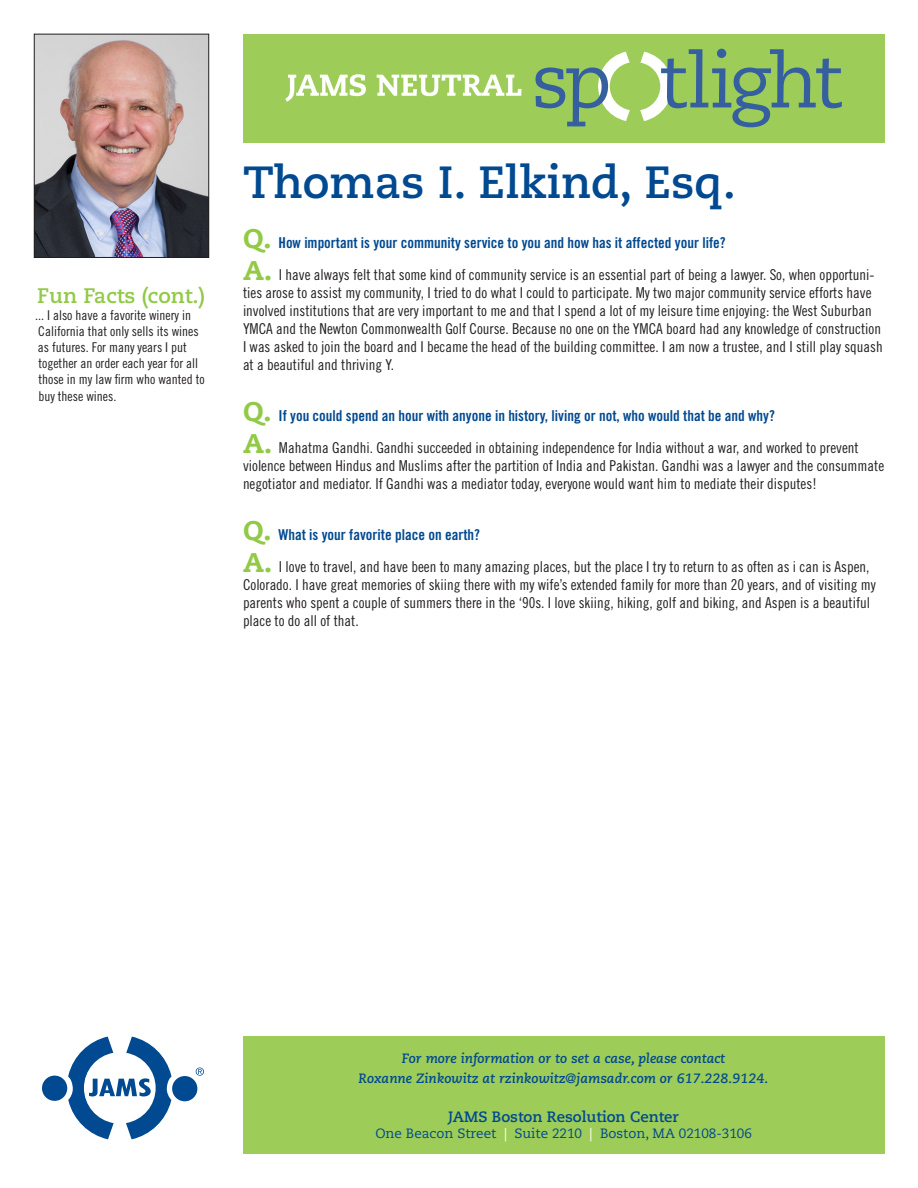
<style>
.page{position:relative;width:918px;height:1188px;background:#fff}
.page>*{position:absolute;margin:0;border:0;box-sizing:border-box;transform-origin:0 0}
.t1{font:700 45px "Caecilia LT Std";color:#014990}
.t2{font:700 21px "Caecilia LT Std";color:#92c947}
.t3{font:15px/18px "Trade Gothic LT Std Cn 18";color:#231f20}
.t4{font:15px "Trade Gothic LT Std Bd Cn 20";color:#014990}
.t5{font:700 15px "Caecilia LT Std";color:#014990}
.t6{font:13.5px/16.2px "Trade Gothic LT Std Cn 18";color:#231f20}
.t7{font:italic 700 13.5px/19.8px "Caecilia LT Std";color:#014990;text-align:center}
.t8{font:13.5px "Caecilia LT Std";color:#014990}
.s1{font-family:"Caecilia LT Std";font-weight:800;font-size:27px;color:#92c947}
.s2{color:#fff}
</style>
<div class="page">
<div style="left:243px;top:34px;width:641px;height:108px;background:#9dcd58"></div>
<svg style="left:535px;top:49px;width:307px;height:78px"></svg>
<svg style="left:285px;top:74px;width:237px;height:28px"></svg>
<img style="left:36px;top:36px;width:171px;height:220px">
<div style="left:34px;top:34px;width:175px;height:224px;border:1px solid #231f20"></div>
<svg style="left:196px;top:1068px;width:8px;height:8px"></svg>
<div style="left:42px;top:1076px;width:25px;height:25px;background:#014990;border-radius:50%"></div>
<svg style="left:68px;top:1037px;width:104px;height:102px"></svg>
<div style="left:172px;top:1076px;width:25px;height:25px;background:#014990;border-radius:50%"></div>
<div style="left:243px;top:1037px;width:641px;height:117px;background:#9dcd58"></div>
<p class="t2" style="left:37px;top:284px;width:169px">Fun Facts (cont.)</p>
<p class="t6" style="left:35px;top:307px;width:171px">... I also have a favorite winery in<br>California that only sells its wines as futures. For many years I put together an order each year for all those in my law firm who wanted to buy these wines.</p>
<p class="t1" style="left:243px;top:155px;width:495px">Thomas I. Elkind, Esq.</p>
<p class="t4" style="left:243px;top:234px;width:484px"><span class="s1">Q.</span> How important is your community service to you and how has it affected your life?</p>
<p class="t3" style="left:243px;top:266px;width:641px"><span class="s1">A.</span> I have always felt that some kind of community service is an essential part of being a lawyer. So, when opportuni&shy;ties arose to assist my community, I tried to do what I could to participate. My two major community service efforts have involved institutions that are very important to me and that I spend a lot of my leisure time enjoying: the West Suburban YMCA and the Newton Commonwealth Golf Course. Because no one on the YMCA board had any knowledge of construction I was asked to join the board and I became the head of the building committee. I am now a trustee, and I still play squash at a beautiful and thriving Y.</p>
<p class="t4" style="left:243px;top:406px;width:533px"><span class="s1">Q.</span> If you could spend an hour with anyone in history, living or not, who would that be and why?</p>
<p class="t3" style="left:243px;top:439px;width:643px"><span class="s1">A.</span> Mahatma Gandhi. Gandhi succeeded in obtaining independence for India without a war, and worked to prevent violence between Hindus and Muslims after the partition of India and Pakistan. Gandhi was a lawyer and the consummate negotiator and mediator. If Gandhi was a mediator today, everyone would want him to mediate their disputes!</p>
<p class="t4" style="left:243px;top:525px;width:239px"><span class="s1">Q.</span> What is your favorite place on earth?</p>
<p class="t3" style="left:243px;top:558px;width:634px"><span class="s1">A.</span> I love to travel, and have been to many amazing places, but the place I try to return to as often as i can is Aspen, Colorado. I have great memories of skiing there with my wife’s extended family for more than 20 years, and of visiting my parents who spent a couple of summers there in the ‘90s. I love skiing, hiking, golf and biking, and Aspen is a beautiful place to do all of that.</p>
<p class="t7" style="left:359px;top:1048px;width:411px">For more information or to set a case, please contact<br>Roxanne Zinkowitz at rzinkowitz@jamsadr.com or 617.228.9124.</p>
<p class="t5" style="left:448px;top:1108px;width:232px">JAMS Boston Resolution Center</p>
<p class="t8" style="left:375px;top:1126px;width:378px">One Beacon Street <span class="s2">|</span> Suite 2210 <span class="s2">|</span> Boston, MA 02108-3106</p>
</div>
